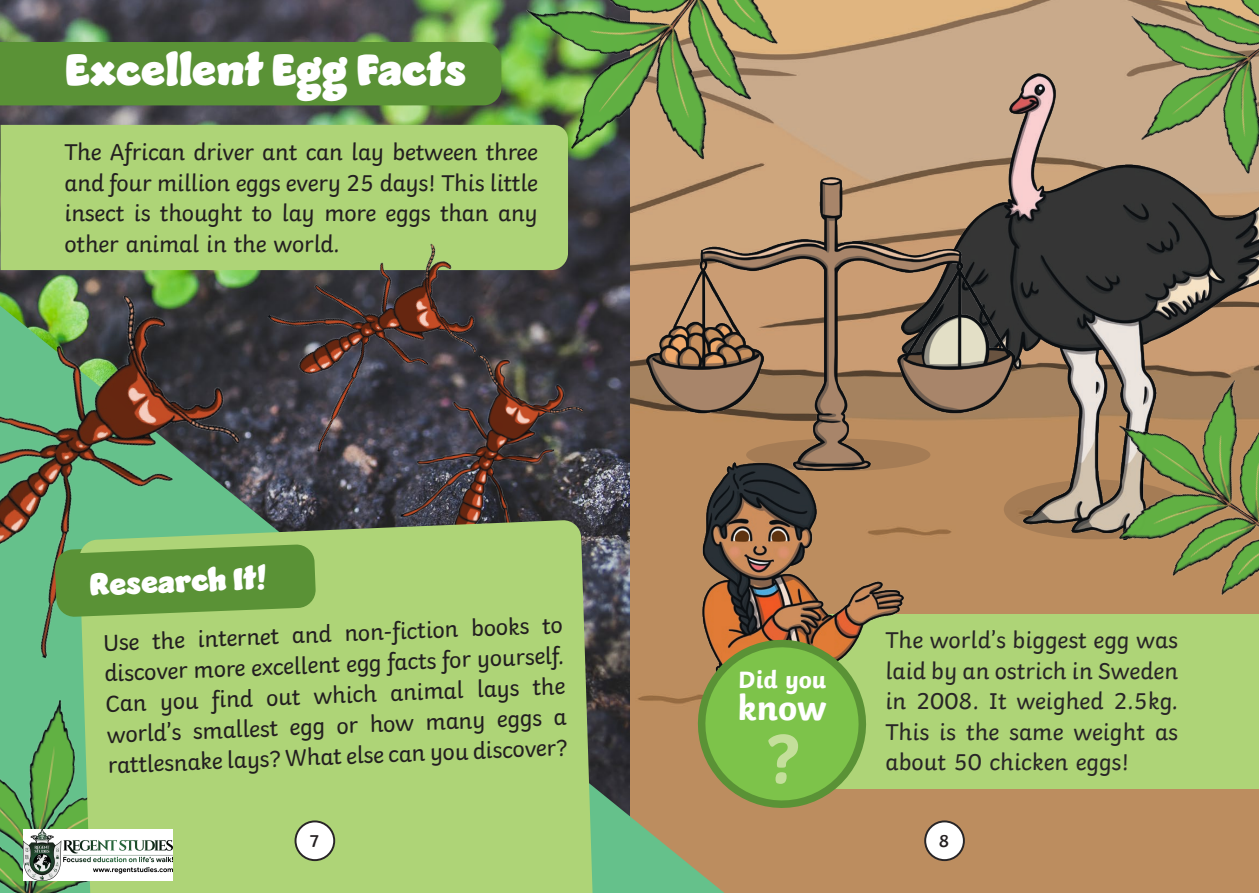
<style>
.page{position:relative;width:1259px;height:893px;background:#fff}
.page>*{position:absolute;margin:0;border:0;box-sizing:border-box;transform-origin:0 0}
.t1{font:700 72.3px "Twinkl";color:#c4df9b}
.t2{font:45px "Jumble";color:#fff}
.t3{font:700 36.3px "Twinkl";color:#fff}
.t4{font:31.5px "Jumble";color:#fff}
.t5{font:700 24.9px "Twinkl";color:#fff}
.Body_Copy{font:24px/30.6px "Twinkl";color:#231f20;text-align:justify}
.Body_Copy_No_Baselin{font:24px/30.6px "Twinkl";letter-spacing:-.01em;color:#231f20;text-align:justify}
.Body_Copy_No_Baselin-2{font:24px/30.6px "Twinkl";color:#282526;text-align:justify}
.t6{font:600 18px "Twinkl";color:#231f20}
</style>
<div class="page">
<img style="left:629px;top:0;width:630px;height:893px">
<img style="left:1px;top:0;width:628px;height:306px">
<div style="left:1px;top:125px;width:567px;height:145px;background:#aed477"></div>
<svg style="left:272px;top:306px;width:452px;height:587px;background:#7d725a"></svg>
<div style="left:0;top:42px;width:476px;height:63px;background:#5a9236"></div>
<div style="left:738px;top:614px;width:521px;height:175px;background:#aed477"></div>
<img style="left:698px;top:471px;width:206px;height:164px">
<svg style="left:693px;top:635px;width:177px;height:177px;background:#8aaf4c"></svg>
<img style="left:0;top:251px;width:272px;height:441px">
<img style="left:221px;top:191px;width:291px;height:301px">
<img style="left:389px;top:348px;width:207px;height:248px">
<img style="left:901px;top:74px;width:358px;height:465px">
<img style="left:646px;top:177px;width:368px;height:294px">
<img style="left:0;top:692px;width:79px;height:201px">
<img style="left:476px;top:0;width:352px;height:216px">
<img style="left:1067px;top:341px;width:192px;height:273px">
<img style="left:1077px;top:0;width:182px;height:213px">
<div style="left:79px;top:520px;width:514px;height:373px;background:#aed477"></div>
<svg style="left:55px;top:535px;width:389px;height:82px;background:#80b155"></svg>
<div style="left:295px;top:821px;width:39px;height:39px;background:#fff;border-radius:50%"></div>
<div style="left:294px;top:820px;width:41px;height:41px;border:2px solid #282526;border-radius:50%"></div>
<div style="left:925px;top:821px;width:39px;height:39px;background:#fff;border-radius:50%"></div>
<div style="left:924px;top:820px;width:41px;height:41px;border:2px solid #282526;border-radius:50%"></div>
<img style="left:23px;top:830px;width:149px;height:50px">
<p class="t2" style="left:66px;top:37px;width:402px">Excellent Egg Facts</p>
<p class="Body_Copy_No_Baselin" style="left:64px;top:135px;width:475px">The African driver ant can lay between three and four million eggs every 25 days! This little insect is thought to lay more eggs than any other animal in the world.</p>
<p class="t4" style="left:89px;top:561px;width:179px;rotate:-2deg">Research It!</p>
<p class="Body_Copy" style="left:103px;top:624px;width:462px;rotate:-2deg">Use the internet and non-fiction books to discover more excellent egg facts for yourself.<br>Can you find out which animal lays the world’s smallest egg or how many eggs a rattlesnake lays? What else can you discover?</p>
<p class="t5" style="left:738px;top:659px;width:90px">Did you</p>
<p class="t3" style="left:737px;top:678px;width:91px">know</p>
<p class="t1" style="left:765px;top:699px;width:36px">?</p>
<p class="Body_Copy_No_Baselin-2" style="left:885px;top:622px;width:294px">The world’s biggest egg was laid by an ostrich in Sweden in 2008. It weighed 2.5kg.<br>This is the same weight as about 50 chicken eggs!</p>
<p class="t6" style="left:309px;top:826px;width:12px">7</p>
<p class="t6" style="left:939px;top:826px;width:12px">8</p>
</div>
